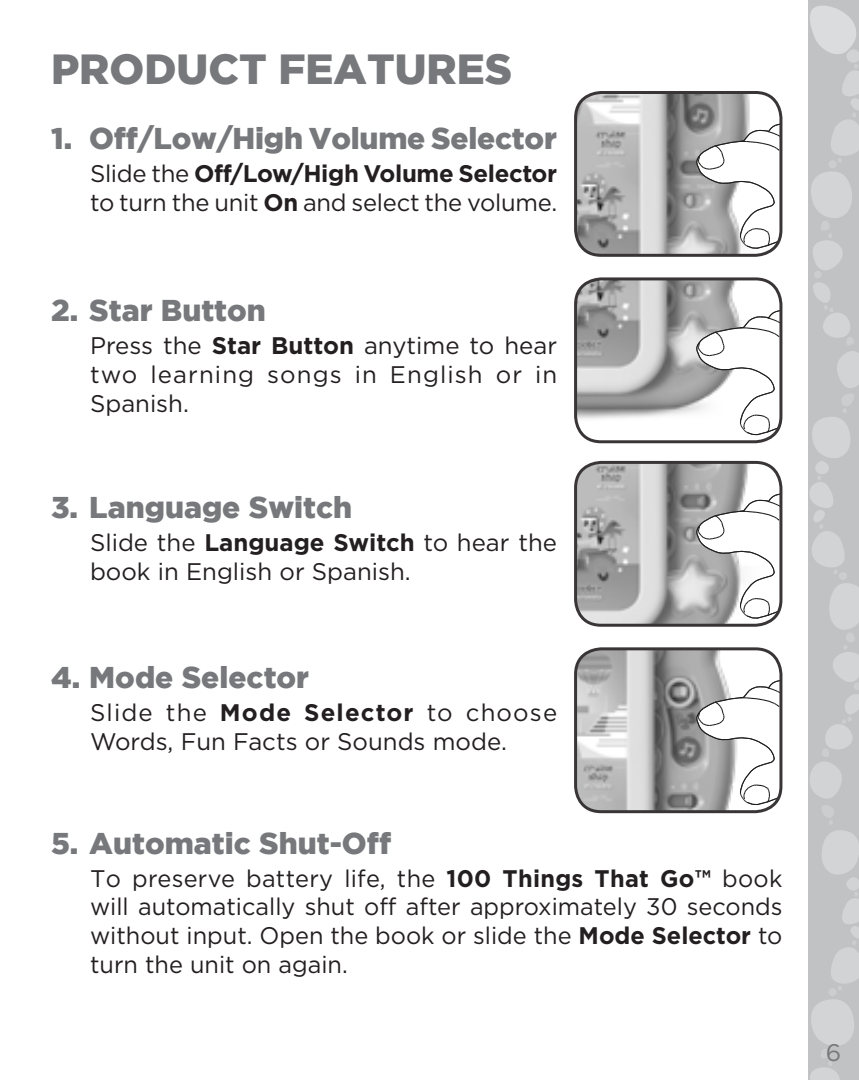
<style>
.page{position:relative;width:859px;height:1080px;background:#fff}
.page>*{position:absolute;margin:0;border:0;box-sizing:border-box;transform-origin:0 0}
.t1{font:900 42px "Gotham";color:#76787b}
.t2{font:900 30px "Gotham";color:#76787b}
.t3{font:24px/28.8px "Gotham";color:#231f20;text-align:justify}
.t4{font:700 24px "Gotham HTF";letter-spacing:-.015em;color:#231f20}
.t5{font:24px "Gotham";color:#76787b}
.s1{font-family:"Gotham";font-weight:400}
.s2{font-family:"Gotham HTF";font-weight:700}
</style>
<div class="page">
<svg style="left:808px;top:0;width:51px;height:1080px;background:#c7c8ca"></svg>
<img style="left:577px;top:280px;width:204px;height:162px">
<svg style="left:696px;top:309px;width:85px;height:126px"></svg>
<div style="left:574px;top:277px;width:208px;height:166px;border:3px solid #231f20;border-radius:26px"></div>
<img style="left:577px;top:92px;width:204px;height:162px">
<svg style="left:696px;top:123px;width:85px;height:126px"></svg>
<div style="left:574px;top:91px;width:208px;height:166px;border:3px solid #231f20;border-radius:26px"></div>
<img style="left:577px;top:462px;width:204px;height:162px">
<svg style="left:696px;top:493px;width:85px;height:126px"></svg>
<div style="left:574px;top:461px;width:208px;height:166px;border:3px solid #231f20;border-radius:26px"></div>
<img style="left:577px;top:650px;width:204px;height:162px">
<svg style="left:696px;top:679px;width:85px;height:126px"></svg>
<div style="left:574px;top:647px;width:208px;height:166px;border:3px solid #231f20;border-radius:26px"></div>
<h1 class="t1" style="left:51px;top:45px;width:463px">PRODUCT FEATURES</h1>
<p class="t2" style="left:51px;top:121px;width:507px">1. Off/Low/High Volume Selector</p>
<p class="t4" style="left:90px;top:159px;width:469px"><span class="s1">Slide the</span> Off/Low/High Volume Selector</p>
<p class="t3" style="left:90px;top:187px;width:469px">to turn the unit <span class="s2">On</span> and select the volume.</p>
<p class="t2" style="left:51px;top:293px;width:216px">2. Star Button</p>
<p class="t3" style="left:90px;top:331px;width:469px">Press the <span class="s2">Star Button</span> anytime to hear two learning songs in English or in Spanish.</p>
<p class="t2" style="left:51px;top:490px;width:303px">3. Language Switch</p>
<p class="t3" style="left:90px;top:528px;width:468px">Slide the <span class="s2">Language Switch</span> to hear the book in English or Spanish.</p>
<p class="t2" style="left:51px;top:660px;width:260px">4. Mode Selector</p>
<p class="t3" style="left:90px;top:697px;width:469px">Slide the <span class="s2">Mode Selector</span> to choose<br>Words, Fun Facts or Sounds mode.</p>
<p class="t2" style="left:51px;top:826px;width:342px">5. Automatic Shut-Off</p>
<p class="t3" style="left:90px;top:863px;width:694px">To preserve battery life, the <span class="s2">100 Things That Go™</span> book will automatically shut off after approximately 30 seconds without input. Open the book or slide the <span class="s2">Mode Selector</span> to turn the unit on again.</p>
<p class="t5" style="left:826px;top:1039px;width:17px">6</p>
</div>
